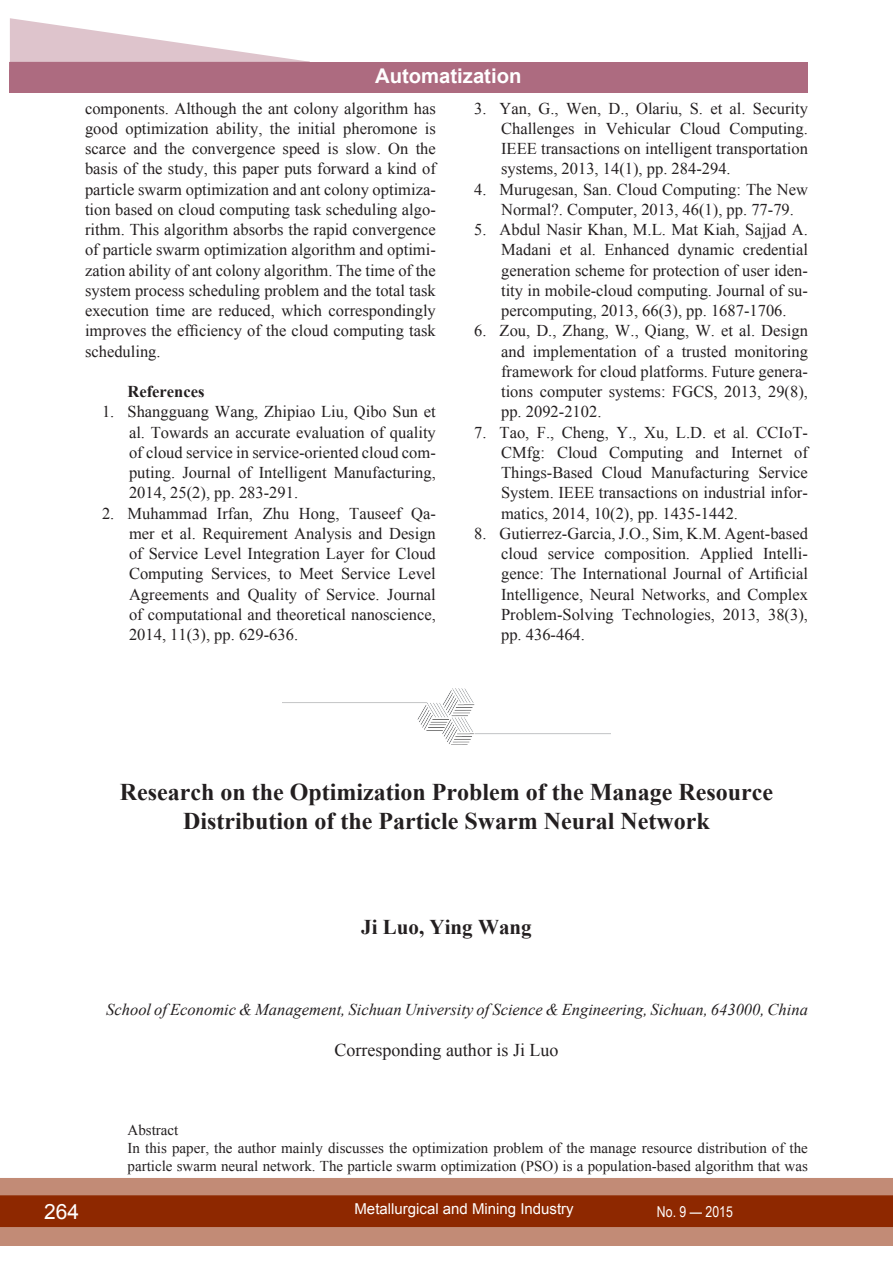
<style>
.page{position:relative;width:893px;height:1263px;background:#fff}
.page>*{position:absolute;margin:0;border:0;box-sizing:border-box;transform-origin:0 0}
.заголовок{font:700 24px/28.5px "Times New Roman";color:#231f20;text-align:center}
.автор{font:700 21px "Times New Roman";color:#231f20}
.t1{font:21px "Arial";color:#fff}
.t2{font:700 20.25px "Arial";color:#fff}
.про_автора{font:18px "Times New Roman";color:#231f20}
.литература{font:16.5px/20.2px "Times New Roman";color:#231f20;text-align:justify}
.ОСНОВНОЙ{font:italic 16.5px "Times New Roman";color:#231f20}
.литература-2{font:700 16.5px "Times New Roman";color:#231f20}
.аннотация_ключ_слова{font:15px/18px "Times New Roman";color:#231f20}
.t3{font:15px "Arial";color:#fff}
.t4{font:15px "Arial Narrow";color:#fff}
</style>
<div class="page">
<div style="left:0;top:1178px;width:893px;height:68px;background:#c28b76"></div>
<div style="left:0;top:1195px;width:893px;height:32px;background:#8e2800;border:2px solid #8e2800"></div>
<div style="left:10px;top:62px;width:798px;height:30px;background:#ad6b80"></div>
<svg style="left:10px;top:18px;width:300px;height:44px"></svg>
<svg style="left:892px;top:1178px;width:1px;height:68px"></svg>
<img style="left:283px;top:689px;width:327px;height:55px">
<p class="t2" style="left:375px;top:62px;width:148px">Automatization</p>
<p class="литература" style="left:85px;top:98px;width:352px">components. Although the ant colony algorithm has good optimization ability, the initial pheromone is scarce and the convergence speed is slow. On the basis of the study, this paper puts forward a kind of particle swarm optimization and ant colony optimiza&shy;tion based on cloud computing task scheduling algo&shy;rithm. This algorithm absorbs the rapid convergence of particle swarm optimization algorithm and optimi&shy;zation ability of ant colony algorithm. The time of the system process scheduling problem and the total task execution time are reduced, which correspondingly improves the efficiency of the cloud computing task scheduling.</p>
<p class="литература-2" style="left:128px;top:380px;width:78px">References</p>
<p class="литература" style="left:129px;top:401px;width:308px;text-indent:-27px">1. Shangguang Wang, Zhipiao Liu, Qibo Sun et al. Towards an accurate evaluation of quality of cloud service in service-oriented cloud com&shy;puting. Journal of Intelligent Manufacturing, 2014, 25(2), pp. 283-291.</p>
<p class="литература" style="left:129px;top:503px;width:308px;text-indent:-27px">2. Muhammad Irfan, Zhu Hong, Tauseef Qa&shy;mer et al. Requirement Analysis and Design of Service Level Integration Layer for Cloud Computing Services, to Meet Service Level Agreements and Quality of Service. Journal of computational and theoretical nanoscience, 2014, 11(3), pp. 629-636.</p>
<p class="литература" style="left:501px;top:98px;width:308px;text-indent:-27px">3. Yan, G., Wen, D., Olariu, S. et al. Security Challenges in Vehicular Cloud Computing.<br>IEEE transactions on intelligent transportation systems, 2013, 14(1), pp. 284-294.</p>
<p class="литература" style="left:501px;top:179px;width:308px;text-indent:-27px">4. Murugesan, San. Cloud Computing: The New<br>Normal?. Computer, 2013, 46(1), pp. 77-79.</p>
<p class="литература" style="left:501px;top:219px;width:308px;text-indent:-27px">5. Abdul Nasir Khan, M.L. Mat Kiah, Sajjad A.<br>Madani et al. Enhanced dynamic credential generation scheme for protection of user iden&shy;tity in mobile-cloud computing. Journal of su&shy;percomputing, 2013, 66(3), pp. 1687-1706.</p>
<p class="литература" style="left:501px;top:320px;width:308px;text-indent:-27px">6. Zou, D., Zhang, W., Qiang, W. et al. Design and implementation of a trusted monitoring framework for cloud platforms. Future genera&shy;tions computer systems: FGCS, 2013, 29(8), pp. 2092-2102.</p>
<p class="литература" style="left:501px;top:422px;width:308px;text-indent:-27px">7. Tao, F., Cheng, Y., Xu, L.D. et al. CCIoT-CMfg: Cloud Computing and Internet of Things-Based Cloud Manufacturing Service System. IEEE transactions on industrial infor&shy;matics, 2014, 10(2), pp. 1435-1442.</p>
<p class="литература" style="left:501px;top:523px;width:308px;text-indent:-27px">8. Gutierrez-Garcia, J.O., Sim, K.M. Agent-based cloud service composition. Applied Intelli&shy;gence: The International Journal of Artificial Intelligence, Neural Networks, and Complex Problem-Solving Technologies, 2013, 38(3), pp. 436-464.</p>
<p class="заголовок" style="left:120px;top:777px;width:655px">Research on the Optimization Problem of the Manage Resource<br>Distribution of the Particle Swarm Neural Network</p>
<p class="автор" style="left:361px;top:912px;width:172px">Ji Luo, Ying Wang</p>
<p class="ОСНОВНОЙ" style="left:106px;top:998px;width:703px">School of Economic &amp; Management, Sichuan University of Science &amp; Engineering, Sichuan, 643000, China</p>
<p class="про_автора" style="left:334px;top:1038px;width:225px">Corresponding author is Ji Luo</p>
<p class="аннотация_ключ_слова" style="left:128px;top:1120px;width:52px">Abstract</p>
<p class="аннотация_ключ_слова" style="left:128px;top:1138px;width:682px">In this paper, the author mainly discusses the optimization problem of the manage resource distribution of the particle swarm neural network. The particle swarm optimization (PSO) is a population-based algorithm that was</p>
<p class="t1" style="left:44px;top:1197px;width:37px">264</p>
<p class="t3" style="left:354px;top:1199px;width:221px">Metallurgical and Mining Industry</p>
<p class="t4" style="left:657px;top:1201px;width:77px">No. 9 — 2015</p>
</div>
